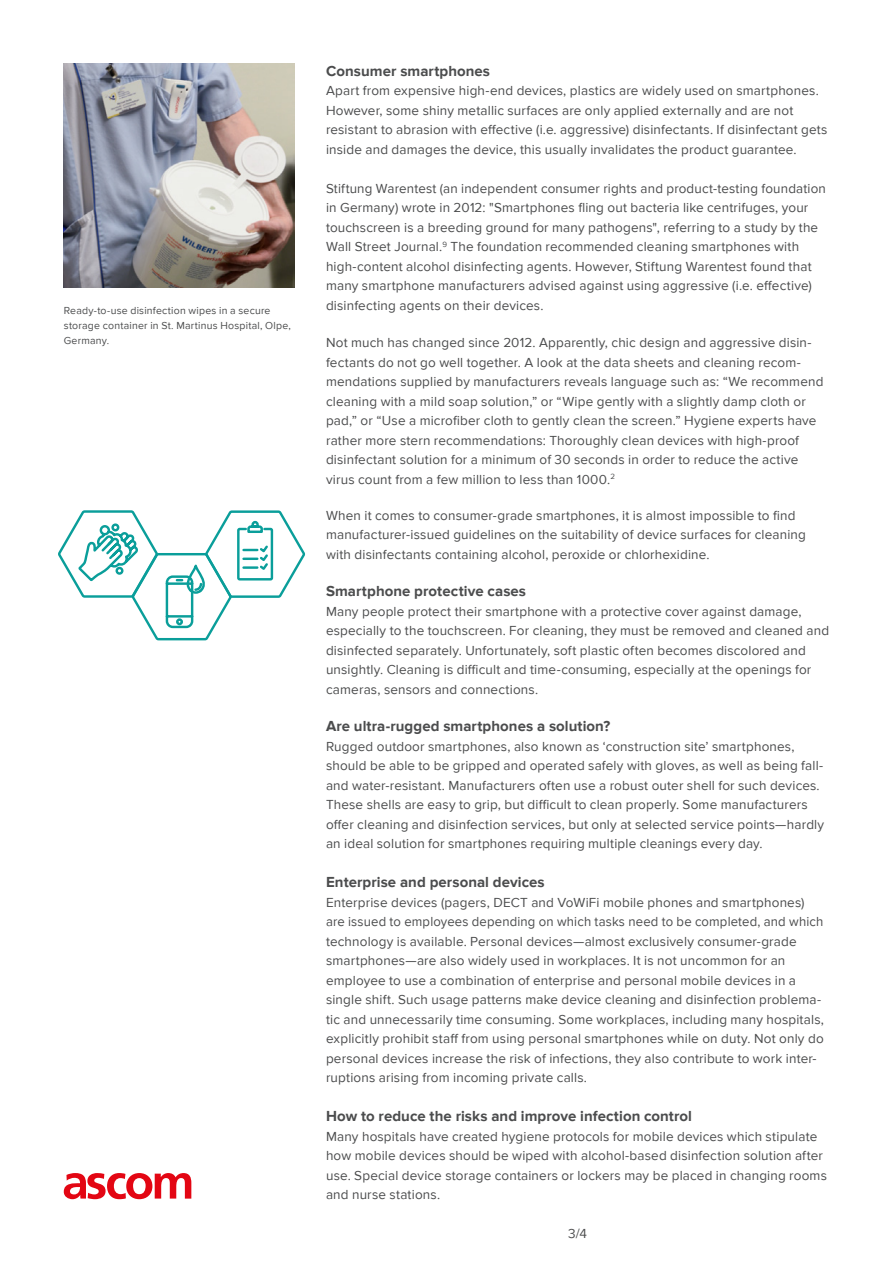
<style>
.page{position:relative;width:893px;height:1263px;background:#fff}
.page>*{position:absolute;margin:0;border:0;box-sizing:border-box;transform-origin:0 0}
.Sub-heading__body_co{font:700 15px "Proxima Nova";letter-spacing:.005em;color:#4b4c4d}
.Body_copy{font:13.5px/19.5px "Proxima Nova";letter-spacing:.01em;color:#4b4c4d}
.Captions__boilerplat{font:10.5px/14.7px "Proxima Nova";letter-spacing:.02em;color:#4b4c4d}
</style>
<div class="page">
<svg style="left:58px;top:510px;width:247px;height:131px"></svg>
<img style="left:64px;top:64px;width:230px;height:223px">
<svg style="left:64px;top:1173px;width:127px;height:26px"></svg>
<p class="Captions__boilerplat" style="left:64px;top:304px;width:229px">Ready-to-use disinfection wipes in a secure storage container in St. Martinus Hospital, Olpe,<br>Germany.</p>
<p class="Sub-heading__body_co" style="left:326px;top:62px;width:166px">Consumer smartphones</p>
<p class="Body_copy" style="left:326px;top:81px;width:503px">Apart from expensive high-end devices, plastics are widely used on smartphones.<br>However, some shiny metallic surfaces are only applied externally and are not resistant to abrasion with effective (i.e. aggressive) disinfectants. If disinfectant gets inside and damages the device, this usually invalidates the product guarantee.</p>
<p class="Body_copy" style="left:326px;top:179px;width:501px">Stiftung Warentest (an independent consumer rights and product-testing foundation in Germany) wrote in 2012: "Smartphones fling out bacteria like centrifuges, your touchscreen is a breeding ground for many pathogens", referring to a study by the Wall Street Journal.<sup>9</sup> The foundation recommended cleaning smartphones with high-content alcohol disinfecting agents. However, Stiftung Warentest found that many smartphone manufacturers advised against using aggressive (i.e. effective) disinfecting agents on their devices.</p>
<p class="Body_copy" style="left:326px;top:333px;width:499px">Not much has changed since 2012. Apparently, chic design and aggressive disin&shy;fectants do not go well together. A look at the data sheets and cleaning recom&shy;mendations supplied by manufacturers reveals language such as: “We recommend cleaning with a mild soap solution,” or “Wipe gently with a slightly damp cloth or pad,” or “Use a microfiber cloth to gently clean the screen.” Hygiene experts have rather more stern recommendations: Thoroughly clean devices with high-proof disinfectant solution for a minimum of 30 seconds in order to reduce the active virus count from a few million to less than 1000.<sup>2</sup></p>
<p class="Body_copy" style="left:326px;top:506px;width:481px">When it comes to consumer-grade smartphones, it is almost impossible to find manufacturer-issued guidelines on the suitability of device surfaces for cleaning with disinfectants containing alcohol, peroxide or chlorhexidine.</p>
<p class="Sub-heading__body_co" style="left:326px;top:582px;width:202px">Smartphone protective cases</p>
<p class="Body_copy" style="left:326px;top:602px;width:505px">Many people protect their smartphone with a protective cover against damage, especially to the touchscreen. For cleaning, they must be removed and cleaned and disinfected separately. Unfortunately, soft plastic often becomes discolored and unsightly. Cleaning is difficult and time-consuming, especially at the openings for cameras, sensors and connections.</p>
<p class="Sub-heading__body_co" style="left:326px;top:717px;width:286px">Are ultra-rugged smartphones a solution?</p>
<p class="Body_copy" style="left:326px;top:737px;width:500px">Rugged outdoor smartphones, also known as ‘construction site’ smartphones, should be able to be gripped and operated safely with gloves, as well as being fall&shy;and water-resistant. Manufacturers often use a robust outer shell for such devices.<br>These shells are easy to grip, but difficult to clean properly. Some manufacturers offer cleaning and disinfection services, but only at selected service points—hardly an ideal solution for smartphones requiring multiple cleanings every day.</p>
<p class="Sub-heading__body_co" style="left:326px;top:873px;width:220px">Enterprise and personal devices</p>
<p class="Body_copy" style="left:326px;top:893px;width:499px">Enterprise devices (pagers, DECT and VoWiFi mobile phones and smartphones) are issued to employees depending on which tasks need to be completed, and which technology is available. Personal devices—almost exclusively consumer-grade smartphones—are also widely used in workplaces. It is not uncommon for an employee to use a combination of enterprise and personal mobile devices in a single shift. Such usage patterns make device cleaning and disinfection problema&shy;tic and unnecessarily time consuming. Some workplaces, including many hospitals, explicitly prohibit staff from using personal smartphones while on duty. Not only do personal devices increase the risk of infections, they also contribute to work inter&shy;ruptions arising from incoming private calls.</p>
<p class="Sub-heading__body_co" style="left:326px;top:1107px;width:368px">How to reduce the risks and improve infection control</p>
<p class="Body_copy" style="left:326px;top:1127px;width:502px">Many hospitals have created hygiene protocols for mobile devices which stipulate how mobile devices should be wiped with alcohol-based disinfection solution after use. Special device storage containers or lockers may be placed in changing rooms and nurse stations.</p>
<p class="Body_copy" style="left:568px;top:1224px;width:20px">3/4</p>
</div>
